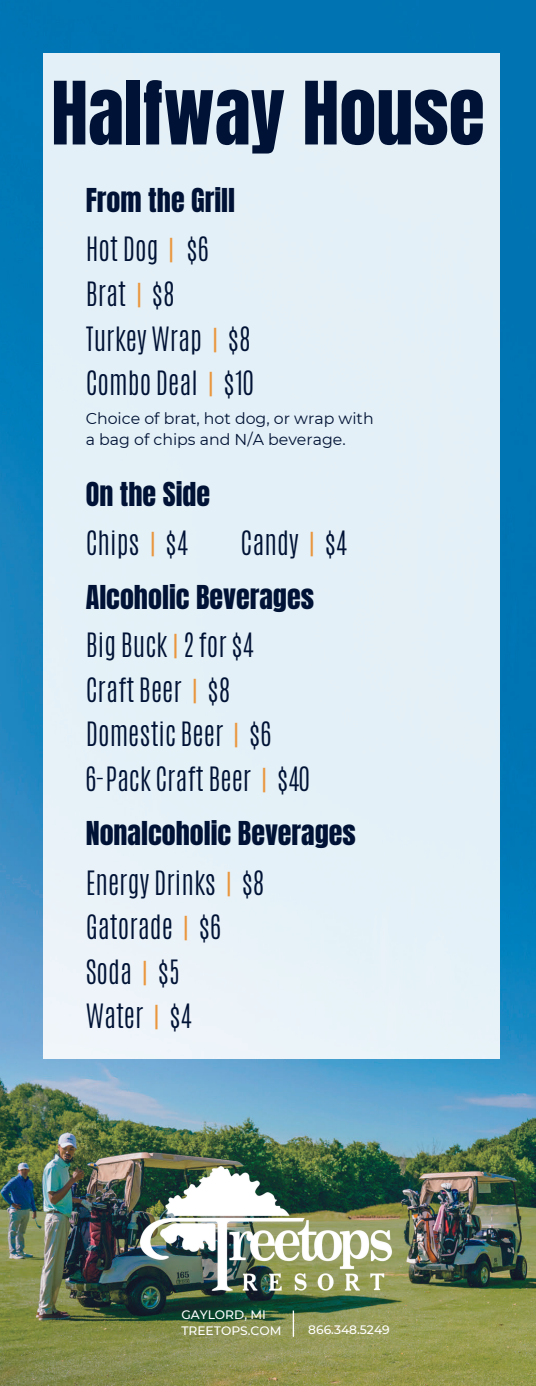
<style>
.page{position:relative;width:536px;height:1386px;background:#fff}
.page>*{position:absolute;margin:0;border:0;box-sizing:border-box;transform-origin:0 0}
.t1{font:74.2px "Anton";color:#001235}
.t2{font:300 28px "Antonio";color:#001235}
.t3{font:28px "Anton";color:#001235}
.t4{font:15.75px/21px "Montserrat";color:#001235}
.t5{font:500 12.25px "Montserrat";color:#fff}
.s1{color:#ea963e}
</style>
<div class="page">
<img style="left:0;top:0;width:536px;height:1386px">
<div style="left:43px;top:54px;width:456px;height:1004px;background:#e4f0f7"></div>
<img style="left:140px;top:1166px;width:251px;height:125px">
<hr style="left:292px;top:1311px;width:2px;height:26px;background:#fff">
<p class="t1" style="left:51px;top:60px;width:435px">Halfway House</p>
<p class="t3" style="left:86px;top:181px;width:151px">From the Grill</p>
<p class="t2" style="left:86px;top:229px;width:124px">Hot Dog <span class="s1">|</span> $6</p>
<p class="t2" style="left:86px;top:274px;width:90px">Brat <span class="s1">|</span> $8</p>
<p class="t2" style="left:86px;top:319px;width:165px">Turkey Wrap <span class="s1">|</span> $8</p>
<p class="t2" style="left:86px;top:363px;width:169px">Combo Deal <span class="s1">|</span> $10</p>
<p class="t4" style="left:86px;top:408px;width:289px">Choice of brat, hot dog, or wrap with a bag of chips and N/A beverage.</p>
<p class="t3" style="left:86px;top:474px;width:126px">On the Side</p>
<p class="t2" style="left:86px;top:523px;width:103px">Chips <span class="s1">|</span> $4</p>
<p class="t2" style="left:240px;top:523px;width:107px">Candy <span class="s1">|</span> $4</p>
<p class="t3" style="left:86px;top:577px;width:230px">Alcoholic Beverages</p>
<p class="t2" style="left:86px;top:625px;width:169px">Big Buck <span class="s1">|</span> 2 for $4</p>
<p class="t2" style="left:86px;top:670px;width:145px">Craft Beer <span class="s1">|</span> $8</p>
<p class="t2" style="left:86px;top:714px;width:187px">Domestic Beer <span class="s1">|</span> $6</p>
<p class="t2" style="left:86px;top:759px;width:225px">6-Pack Craft Beer <span class="s1">|</span> $40</p>
<p class="t3" style="left:86px;top:813px;width:271px">Nonalcoholic Beverages</p>
<p class="t2" style="left:86px;top:863px;width:179px">Energy Drinks <span class="s1">|</span> $8</p>
<p class="t2" style="left:86px;top:907px;width:136px">Gatorade <span class="s1">|</span> $6</p>
<p class="t2" style="left:86px;top:952px;width:95px">Soda <span class="s1">|</span> $5</p>
<p class="t2" style="left:86px;top:996px;width:107px">Water <span class="s1">|</span> $4</p>
<p class="t5" style="left:181px;top:1307px;width:86px">GAYLORD, MI</p>
<p class="t5" style="left:181px;top:1323px;width:102px">TREETOPS.COM</p>
<p class="t5" style="left:308px;top:1322px;width:83px">866.348.5249</p>
</div>
